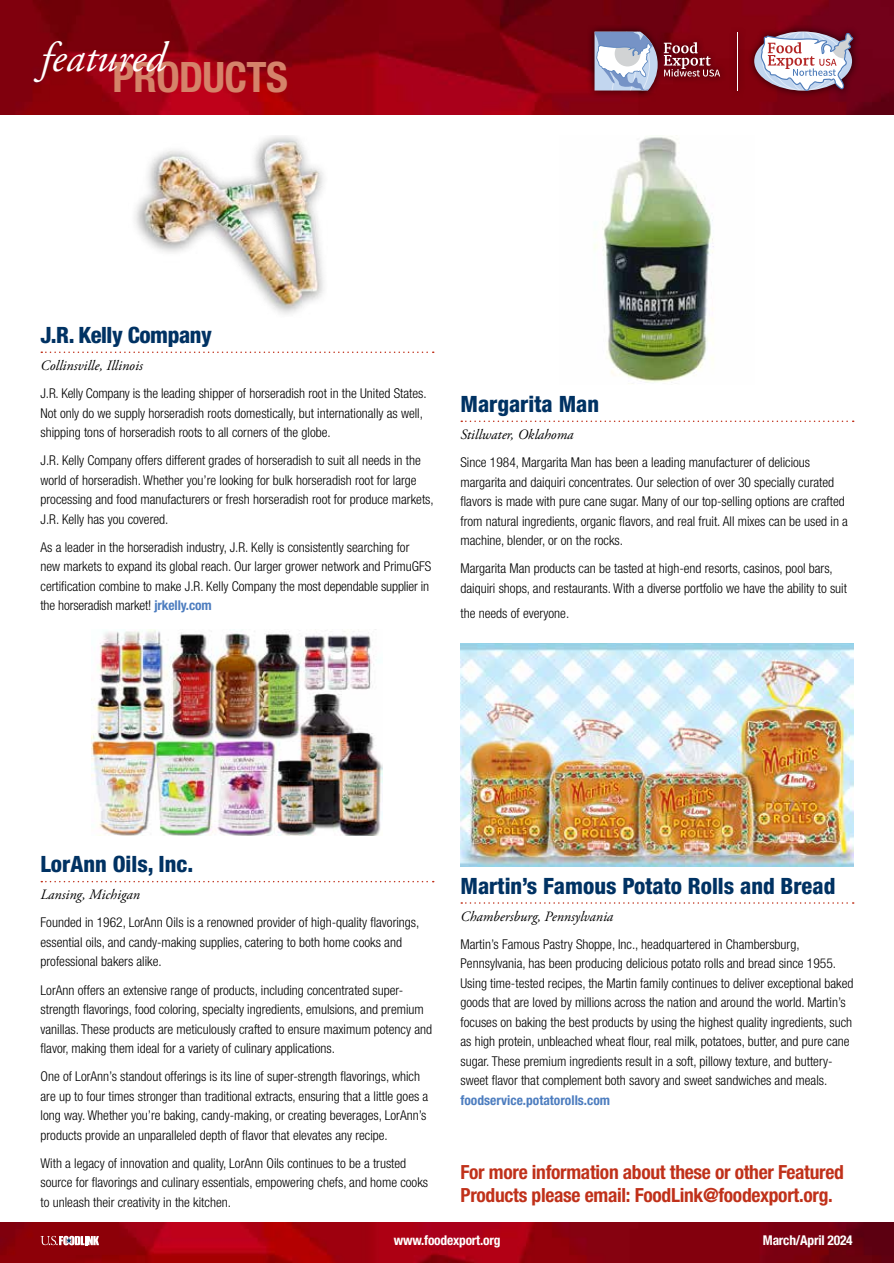
<style>
.page{position:relative;width:894px;height:1263px;background:#fff}
.page>*{position:absolute;margin:0;border:0;box-sizing:border-box;transform-origin:0 0}
.t1{font:700 condensed 42px "Helvetica Neue LT Std";letter-spacing:-.015em;color:#d5836a}
.t2{font:italic 42px "Adobe Garamond Pro";color:#fff}
.t3{font:800 condensed 22.5px "Helvetica Neue LT Std";color:#003263}
.t4{font:800 condensed 22.5px "Helvetica Neue LT Std";letter-spacing:-.02em;color:#003263}
.t5{font:700 condensed 19.5px/22.5px "Helvetica Neue LT Std";letter-spacing:-.015em;color:#c0311a}
.t6{font:italic 14.25px "Adobe Garamond Pro";color:#000}
.t7{font:300 condensed 13.5px/19.5px "Helvetica Neue LT Std";color:#000}
.t8{font:700 condensed 13.5px "Helvetica Neue LT Std";letter-spacing:-.015em;color:#fff}
.t9{font:700 condensed 13.5px "Helvetica Neue LT Std";color:#4d7dbf}
.s1{font-weight:700;color:#4d7dbf}
</style>
<div class="page">
<img style="left:0;top:1222px;width:893px;height:41px">
<svg style="left:40px;top:1235px;width:59px;height:10px"></svg>
<img style="left:0;top:0;width:893px;height:114px">
<svg style="left:41px;top:351px;width:392px;height:2px"></svg>
<svg style="left:41px;top:881px;width:392px;height:1px"></svg>
<img style="left:134px;top:135px;width:190px;height:179px">
<img style="left:91px;top:629px;width:291px;height:206px">
<svg style="left:461px;top:420px;width:392px;height:2px"></svg>
<svg style="left:461px;top:902px;width:392px;height:1px"></svg>
<img style="left:594px;top:136px;width:120px;height:247px">
<img style="left:460px;top:644px;width:393px;height:222px">
<div style="left:586px;top:24px;width:274px;height:75px;background:#000;opacity:.75"></div>
<svg style="left:594px;top:32px;width:63px;height:58px"></svg>
<svg style="left:663px;top:42px;width:56px;height:35px;background:#913d46"></svg>
<svg style="left:760px;top:32px;width:93px;height:59px"></svg>
<hr style="left:736px;top:32px;width:1px;height:58px;background:#fff">
<h1 class="t2" style="left:40px;top:32px;width:126px">featured</h1>
<h1 class="t1" style="left:112px;top:51px;width:177px">PRODUCTS</h1>
<h2 class="t4" style="left:40px;top:321px;width:173px">J.R. Kelly Company</h2>
<p class="t6" style="left:40px;top:357px;width:104px">Collinsville, Illinois</p>
<p class="t7" style="left:40px;top:383px;width:387px">J.R. Kelly Company is the leading shipper of horseradish root in the United States.<br>Not only do we supply horseradish roots domestically, but internationally as well, shipping tons of horseradish roots to all corners of the globe.</p>
<p class="t7" style="left:40px;top:450px;width:394px">J.R. Kelly Company offers different grades of horseradish to suit all needs in the world of horseradish. Whether you’re looking for bulk horseradish root for large processing and food manufacturers or fresh horseradish root for produce markets, J.R. Kelly has you covered.</p>
<p class="t7" style="left:40px;top:537px;width:392px">As a leader in the horseradish industry, J.R. Kelly is consistently searching for new markets to expand its global reach. Our larger grower network and PrimuGFS certification combine to make J.R. Kelly Company the most dependable supplier in the horseradish market! <span class="s1">jrkelly.com</span></p>
<h2 class="t3" style="left:460px;top:390px;width:140px">Margarita Man</h2>
<p class="t6" style="left:460px;top:426px;width:114px">Stillwater, Oklahoma</p>
<p class="t7" style="left:460px;top:452px;width:389px">Since 1984, Margarita Man has been a leading manufacturer of delicious margarita and daiquiri concentrates. Our selection of over 30 specially curated flavors is made with pure cane sugar. Many of our top-selling options are crafted from natural ingredients, organic flavors, and real fruit. All mixes can be used in a machine, blender, or on the rocks.</p>
<p class="t7" style="left:460px;top:558px;width:388px">Margarita Man products can be tasted at high-end resorts, casinos, pool bars, daiquiri shops, and restaurants. With a diverse portfolio we have the ability to suit</p>
<p class="t7" style="left:460px;top:603px;width:110px">the needs of everyone.</p>
<h2 class="t3" style="left:40px;top:850px;width:154px">LorAnn Oils, Inc.</h2>
<p class="t6" style="left:40px;top:886px;width:101px">Lansing, Michigan</p>
<p class="t7" style="left:40px;top:912px;width:380px">Founded in 1962, LorAnn Oils is a renowned provider of high-quality flavorings, essential oils, and candy-making supplies, catering to both home cooks and professional bakers alike.</p>
<p class="t7" style="left:40px;top:980px;width:393px">LorAnn offers an extensive range of products, including concentrated super&shy;strength flavorings, food coloring, specialty ingredients, emulsions, and premium vanillas. These products are meticulously crafted to ensure maximum potency and flavor, making them ideal for a variety of culinary applications.</p>
<p class="t7" style="left:40px;top:1066px;width:389px">One of LorAnn’s standout offerings is its line of super-strength flavorings, which are up to four times stronger than traditional extracts, ensuring that a little goes a long way. Whether you’re baking, candy-making, or creating beverages, LorAnn’s products provide an unparalleled depth of flavor that elevates any recipe.</p>
<p class="t7" style="left:40px;top:1153px;width:389px">With a legacy of innovation and quality, LorAnn Oils continues to be a trusted source for flavorings and culinary essentials, empowering chefs, and home cooks to unleash their creativity in the kitchen.</p>
<h2 class="t3" style="left:460px;top:871px;width:376px">Martin’s Famous Potato Rolls and Bread</h2>
<p class="t6" style="left:460px;top:907px;width:154px">Chambersburg, Pennsylvania</p>
<p class="t7" style="left:460px;top:934px;width:394px">Martin’s Famous Pastry Shoppe, Inc., headquartered in Chambersburg, Pennsylvania, has been producing delicious potato rolls and bread since 1955.<br>Using time-tested recipes, the Martin family continues to deliver exceptional baked goods that are loved by millions across the nation and around the world. Martin’s focuses on baking the best products by using the highest quality ingredients, such as high protein, unbleached wheat flour, real milk, potatoes, butter, and pure cane sugar. These premium ingredients result in a soft, pillowy texture, and buttery&shy;sweet flavor that complement both savory and sweet sandwiches and meals.</p>
<p class="t9" style="left:460px;top:1091px;width:151px">foodservice.potatorolls.com</p>
<h3 class="t5" style="left:460px;top:1161px;width:385px">For more information about these or other Featured<br>Products please email: FoodLink@foodexport.org.</h3>
<p class="t8" style="left:393px;top:1232px;width:108px">www.foodexport.org</p>
<p class="t8" style="left:762px;top:1232px;width:91px">March/April 2024</p>
</div>
